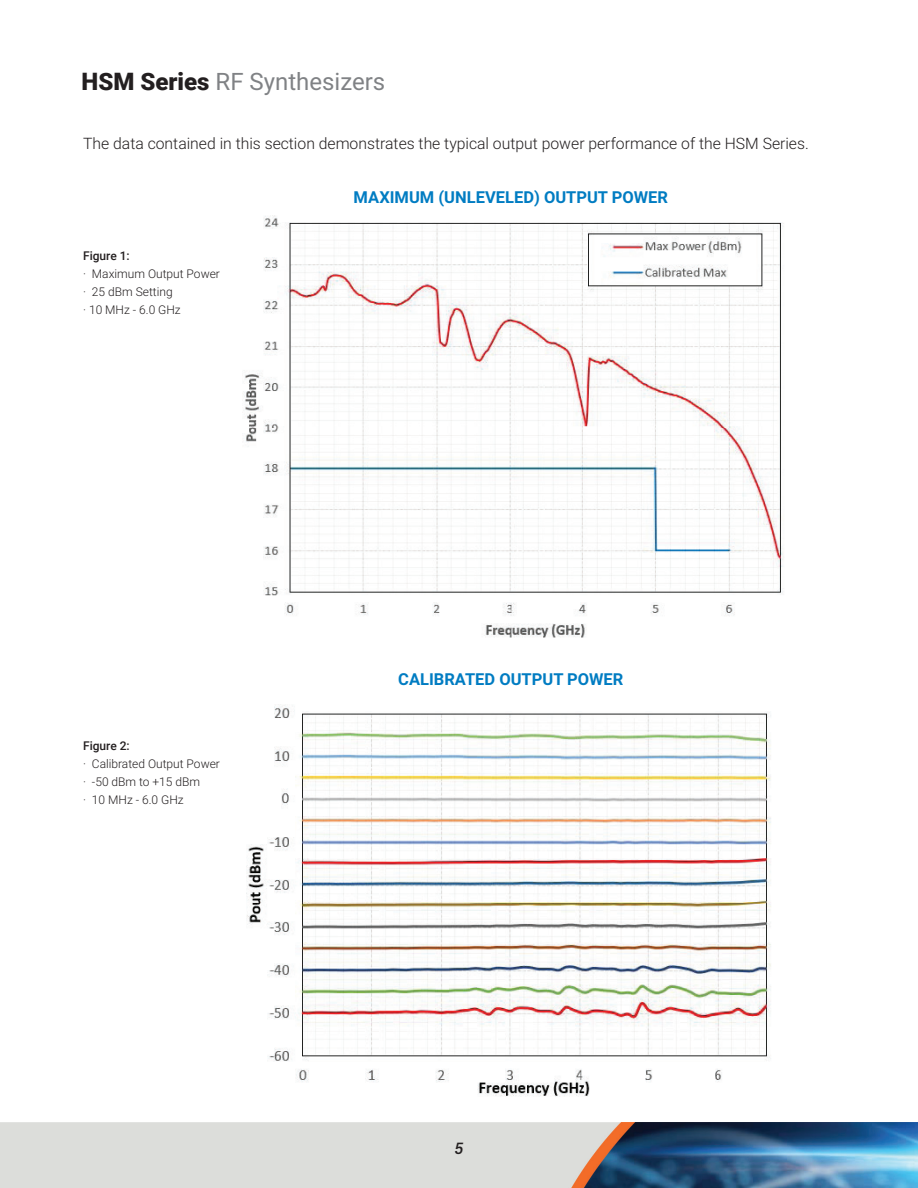
<style>
.page{position:relative;width:918px;height:1188px;background:#fff}
.page>*{position:absolute;margin:0;border:0;box-sizing:border-box;transform-origin:0 0}
.t1{font:24px "Roboto";color:#808285}
.t2{font:700 16.5px "Roboto";color:#007cc2}
.t3{font:300 15.75px "Roboto";color:#231f20}
.t4{font:italic 500 15.75px "Roboto";color:#231f20}
.t5{font:300 12px/18px "Roboto";color:#231f20}
.t6{font:500 12px "Roboto";color:#231f20}
.s1{font-weight:900;color:#231f20}
</style>
<div class="page">
<img style="left:0;top:1123px;width:918px;height:65px">
<img style="left:246px;top:705px;width:525px;height:392px">
<img style="left:244px;top:216px;width:540px;height:422px">
<h1 class="t1" style="left:82px;top:65px;width:305px"><span class="s1">HSM Series</span> RF Synthesizers</h1>
<h3 class="t3" style="left:83px;top:132px;width:727px">The data contained in this section demonstrates the typical output power performance of the HSM Series.</h3>
<p class="t6" style="left:83px;top:247px;width:48px">Figure 1:</p>
<p class="t5" style="left:83px;top:264px;width:138px">· Maximum Output Power · 25 dBm Setting<br>· 10 MHz - 6.0 GHz</p>
<h2 class="t2" style="left:354px;top:186px;width:316px">MAXIMUM (UNLEVELED) OUTPUT POWER</h2>
<p class="t6" style="left:83px;top:737px;width:48px">Figure 2:</p>
<p class="t5" style="left:83px;top:754px;width:138px">· Calibrated Output Power · -50 dBm to +15 dBm<br>· 10 MHz - 6.0 GHz</p>
<h2 class="t2" style="left:398px;top:667px;width:227px">CALIBRATED OUTPUT POWER</h2>
<h3 class="t4" style="left:455px;top:1138px;width:10px">5</h3>
</div>
